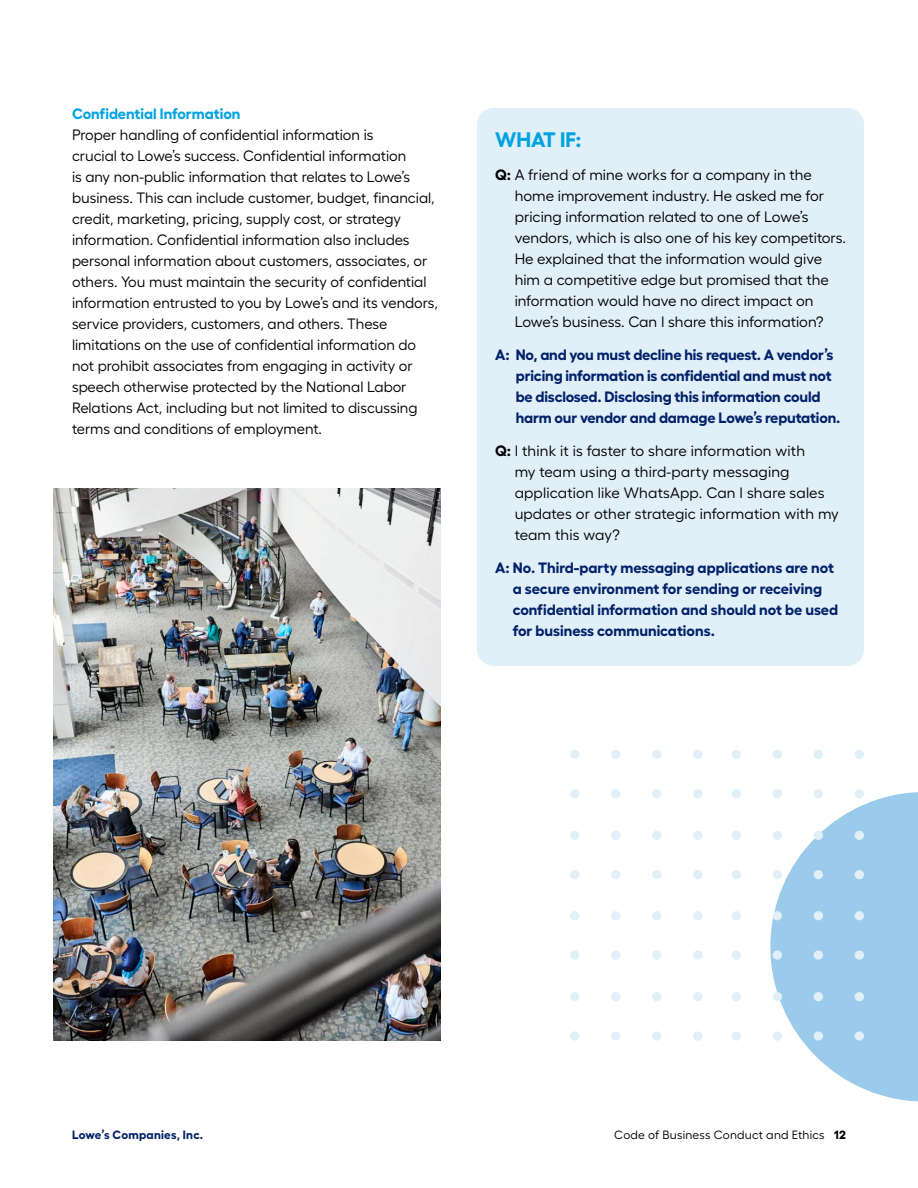
<style>
.page{position:relative;width:918px;height:1188px;background:#fff}
.page>*{position:absolute;margin:0;border:0;box-sizing:border-box;transform-origin:0 0}
.t1{font:700 21px "Fellix";color:#00a3e0}
.t2{font:15px/21px "Fellix";color:#000}
.t3{font:700 15px/21px "Fellix";letter-spacing:-.01em;color:#012169}
.t4{font:700 15px "Fellix";color:#00a3e0}
.t5{font:12px "Fellix";letter-spacing:.015em;color:#000}
.t6{font:700 12px "Fellix";letter-spacing:.02em;color:#012169}
.s1{font-weight:700}
</style>
<div class="page">
<svg style="left:770px;top:792px;width:148px;height:310px;fill:#9bcbeb"></svg>
<div style="left:477px;top:108px;width:387px;height:558px;background:#e1eff9;border-radius:16px"></div>
<img style="left:54px;top:489px;width:387px;height:552px">
<div style="left:855px;top:992px;width:9px;height:9px;background:#e1eff9;border-radius:50%"></div>
<div style="left:814px;top:992px;width:9px;height:9px;background:#e1eff9;border-radius:50%"></div>
<div style="left:773px;top:992px;width:9px;height:9px;background:#e1eff9;border-radius:50%"></div>
<div style="left:732px;top:992px;width:9px;height:9px;background:#e1eff9;border-radius:50%"></div>
<div style="left:855px;top:1031px;width:9px;height:10px;background:#e1eff9;border-radius:50%"></div>
<div style="left:814px;top:1031px;width:9px;height:10px;background:#e1eff9;border-radius:50%"></div>
<div style="left:773px;top:1031px;width:9px;height:10px;background:#e1eff9;border-radius:50%"></div>
<div style="left:732px;top:1031px;width:9px;height:10px;background:#e1eff9;border-radius:50%"></div>
<div style="left:855px;top:911px;width:9px;height:9px;background:#e1eff9;border-radius:50%"></div>
<div style="left:814px;top:911px;width:9px;height:9px;background:#e1eff9;border-radius:50%"></div>
<div style="left:773px;top:911px;width:9px;height:9px;background:#e1eff9;border-radius:50%"></div>
<div style="left:732px;top:911px;width:9px;height:9px;background:#e1eff9;border-radius:50%"></div>
<div style="left:855px;top:950px;width:9px;height:10px;background:#e1eff9;border-radius:50%"></div>
<div style="left:814px;top:950px;width:9px;height:10px;background:#e1eff9;border-radius:50%"></div>
<div style="left:773px;top:950px;width:9px;height:10px;background:#e1eff9;border-radius:50%"></div>
<div style="left:732px;top:950px;width:9px;height:10px;background:#e1eff9;border-radius:50%"></div>
<div style="left:693px;top:992px;width:9px;height:9px;background:#e1eff9;border-radius:50%"></div>
<div style="left:652px;top:992px;width:9px;height:9px;background:#e1eff9;border-radius:50%"></div>
<div style="left:611px;top:992px;width:9px;height:9px;background:#e1eff9;border-radius:50%"></div>
<div style="left:570px;top:992px;width:9px;height:9px;background:#e1eff9;border-radius:50%"></div>
<div style="left:693px;top:1031px;width:9px;height:10px;background:#e1eff9;border-radius:50%"></div>
<div style="left:652px;top:1031px;width:9px;height:10px;background:#e1eff9;border-radius:50%"></div>
<div style="left:611px;top:1031px;width:9px;height:10px;background:#e1eff9;border-radius:50%"></div>
<div style="left:570px;top:1031px;width:9px;height:10px;background:#e1eff9;border-radius:50%"></div>
<div style="left:693px;top:911px;width:9px;height:9px;background:#e1eff9;border-radius:50%"></div>
<div style="left:652px;top:911px;width:9px;height:9px;background:#e1eff9;border-radius:50%"></div>
<div style="left:611px;top:911px;width:9px;height:9px;background:#e1eff9;border-radius:50%"></div>
<div style="left:570px;top:911px;width:9px;height:9px;background:#e1eff9;border-radius:50%"></div>
<div style="left:693px;top:950px;width:9px;height:10px;background:#e1eff9;border-radius:50%"></div>
<div style="left:652px;top:950px;width:9px;height:10px;background:#e1eff9;border-radius:50%"></div>
<div style="left:611px;top:950px;width:9px;height:10px;background:#e1eff9;border-radius:50%"></div>
<div style="left:570px;top:950px;width:9px;height:10px;background:#e1eff9;border-radius:50%"></div>
<div style="left:855px;top:831px;width:9px;height:9px;background:#e1eff9;border-radius:50%"></div>
<div style="left:814px;top:831px;width:9px;height:9px;background:#e1eff9;border-radius:50%"></div>
<div style="left:773px;top:831px;width:9px;height:9px;background:#e1eff9;border-radius:50%"></div>
<div style="left:732px;top:831px;width:9px;height:9px;background:#e1eff9;border-radius:50%"></div>
<div style="left:855px;top:870px;width:9px;height:9px;background:#e1eff9;border-radius:50%"></div>
<div style="left:814px;top:870px;width:9px;height:9px;background:#e1eff9;border-radius:50%"></div>
<div style="left:773px;top:870px;width:9px;height:9px;background:#e1eff9;border-radius:50%"></div>
<div style="left:732px;top:870px;width:9px;height:9px;background:#e1eff9;border-radius:50%"></div>
<div style="left:855px;top:750px;width:9px;height:9px;background:#e1eff9;border-radius:50%"></div>
<div style="left:814px;top:750px;width:9px;height:9px;background:#e1eff9;border-radius:50%"></div>
<div style="left:773px;top:750px;width:9px;height:9px;background:#e1eff9;border-radius:50%"></div>
<div style="left:732px;top:750px;width:9px;height:9px;background:#e1eff9;border-radius:50%"></div>
<div style="left:855px;top:789px;width:9px;height:9px;background:#e1eff9;border-radius:50%"></div>
<div style="left:814px;top:789px;width:9px;height:9px;background:#e1eff9;border-radius:50%"></div>
<div style="left:773px;top:789px;width:9px;height:9px;background:#e1eff9;border-radius:50%"></div>
<div style="left:732px;top:789px;width:9px;height:9px;background:#e1eff9;border-radius:50%"></div>
<div style="left:693px;top:831px;width:9px;height:9px;background:#e1eff9;border-radius:50%"></div>
<div style="left:652px;top:831px;width:9px;height:9px;background:#e1eff9;border-radius:50%"></div>
<div style="left:611px;top:831px;width:9px;height:9px;background:#e1eff9;border-radius:50%"></div>
<div style="left:570px;top:831px;width:9px;height:9px;background:#e1eff9;border-radius:50%"></div>
<div style="left:693px;top:870px;width:9px;height:9px;background:#e1eff9;border-radius:50%"></div>
<div style="left:652px;top:870px;width:9px;height:9px;background:#e1eff9;border-radius:50%"></div>
<div style="left:611px;top:870px;width:9px;height:9px;background:#e1eff9;border-radius:50%"></div>
<div style="left:570px;top:870px;width:9px;height:9px;background:#e1eff9;border-radius:50%"></div>
<div style="left:693px;top:750px;width:9px;height:9px;background:#e1eff9;border-radius:50%"></div>
<div style="left:652px;top:750px;width:9px;height:9px;background:#e1eff9;border-radius:50%"></div>
<div style="left:611px;top:750px;width:9px;height:9px;background:#e1eff9;border-radius:50%"></div>
<div style="left:570px;top:750px;width:9px;height:9px;background:#e1eff9;border-radius:50%"></div>
<div style="left:693px;top:789px;width:9px;height:9px;background:#e1eff9;border-radius:50%"></div>
<div style="left:652px;top:789px;width:9px;height:9px;background:#e1eff9;border-radius:50%"></div>
<div style="left:611px;top:789px;width:9px;height:9px;background:#e1eff9;border-radius:50%"></div>
<div style="left:570px;top:789px;width:9px;height:9px;background:#e1eff9;border-radius:50%"></div>
<p class="t4" style="left:72px;top:102px;width:170px">Confidential Information</p>
<p class="t2" style="left:72px;top:123px;width:367px">Proper handling of confidential information is<br>crucial to Lowe’s success. Confidential information<br>is any non-public information that relates to Lowe’s business. This can include customer, budget, financial, credit, marketing, pricing, supply cost, or strategy information. Confidential information also includes personal information about customers, associates, or others. You must maintain the security of confidential information entrusted to you by Lowe’s and its vendors, service providers, customers, and others. These limitations on the use of confidential information do not prohibit associates from engaging in activity or speech otherwise protected by the National Labor Relations Act, including but not limited to discussing terms and conditions of employment.</p>
<h1 class="t1" style="left:495px;top:123px;width:88px">WHAT IF:</h1>
<p class="t2" style="left:515px;top:163px;width:333px;text-indent:-20px"><span class="s1">Q:</span> A friend of mine works for a company in the home improvement industry. He asked me for pricing information related to one of Lowe’s vendors, which is also one of his key competitors.<br>He explained that the information would give him a competitive edge but promised that the information would have no direct impact on Lowe’s business. Can I share this information?</p>
<p class="t3" style="left:516px;top:343px;width:326px;text-indent:-21px">A: No, and you must decline his request. A vendor’s pricing information is confidential and must not be disclosed. Disclosing this information could harm our vendor and damage Lowe’s reputation.</p>
<p class="t2" style="left:515px;top:439px;width:326px;text-indent:-20px"><span class="s1">Q:</span> I think it is faster to share information with<br>my team using a third-party messaging application like WhatsApp. Can I share sales updates or other strategic information with my team this way?</p>
<p class="t3" style="left:513px;top:556px;width:327px;text-indent:-18px">A: No. Third-party messaging applications are not a secure environment for sending or receiving confidential information and should not be used for business communications.</p>
<p class="t6" style="left:72px;top:1125px;width:133px">Lowe’s Companies, Inc.</p>
<p class="t5" style="left:614px;top:1125px;width:233px">Code of Business Conduct and Ethics <span class="s1">12</span></p>
</div>
